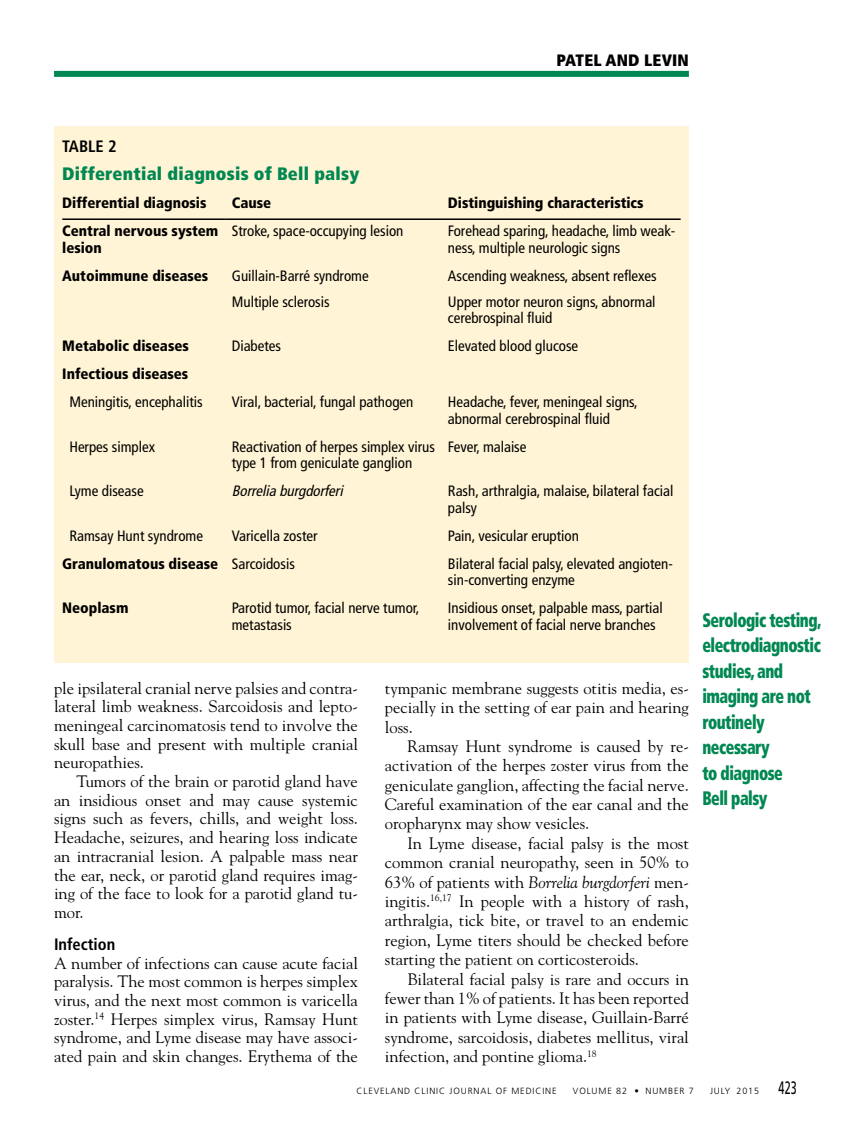
<style>
.page{position:relative;width:851px;height:1134px;background:#fff}
.page>*{position:absolute;margin:0;border:0;box-sizing:border-box;transform-origin:0 0}
.t1{font:900 condensed 19.5px/25.5px "Frutiger LT Std";letter-spacing:-.03em;color:#008752;scale:.8 1}
.t2{font:900 condensed 18px "Frutiger LT Std";letter-spacing:.015em;color:#008752}
.t3{font:16.5px/18.6px "Goudy Std";color:#000;text-align:justify}
.t4{font:700 condensed 16.5px "Frutiger LT Std";color:#000}
.t5{font:900 condensed 16.5px "Frutiger LT Std";letter-spacing:.01em;color:#000}
.t6{font:condensed 15px/16.5px "Frutiger LT Std";color:#000}
.t7{font:900 condensed 15px/16.5px "Frutiger LT Std";color:#000}
.t8{font:italic condensed 15px "Frutiger LT Std";color:#000}
.t9{font:300 9px "Frutiger LT Std";letter-spacing:.1em;color:#000}
.s1{font-weight:400}
.s2{font-style:italic}
.s3{font-weight:400;font-size:18px}
</style>
<div class="page">
<div style="left:54px;top:71px;width:634px;height:6px;background:#008752"></div>
<div style="left:54px;top:126px;width:634px;height:536px;background:#fff4d5"></div>
<hr style="left:62px;top:218px;width:164px;height:2px;background:#000">
<hr style="left:226px;top:218px;width:216px;height:2px;background:#000">
<hr style="left:442px;top:218px;width:238px;height:2px;background:#000">
<p class="t5" style="left:556px;top:51px;width:134px">PATEL AND LEVIN</p>
<p class="t4" style="left:62px;top:136px;width:56px">TABLE 2</p>
<p class="t2" style="left:62px;top:163px;width:299px">Differential diagnosis of Bell palsy</p>
<p class="t7" style="left:62px;top:195px;width:146px">Differential diagnosis</p>
<p class="t7" style="left:232px;top:195px;width:41px">Cause</p>
<p class="t7" style="left:448px;top:195px;width:197px">Distinguishing characteristics</p>
<p class="t7" style="left:62px;top:223px;width:158px">Central nervous system lesion</p>
<p class="t6" style="left:232px;top:223px;width:173px">Stroke, space-occupying lesion</p>
<p class="t6" style="left:448px;top:223px;width:229px">Forehead sparing, headache, limb weak&shy;ness, multiple neurologic signs</p>
<p class="t7" style="left:62px;top:268px;width:147px">Autoimmune diseases</p>
<p class="t6" style="left:232px;top:263px;width:138px;line-height:25.5px">Guillain-Barré syndrome<br>Multiple sclerosis</p>
<p class="t6" style="left:448px;top:263px;width:210px;line-height:25.5px">Ascending weakness, absent reflexes<br>Upper motor neuron signs, abnormal</p>
<p class="t6" style="left:448px;top:310px;width:106px">cerebrospinal fluid</p>
<p class="t7" style="left:62px;top:338px;width:128px">Metabolic diseases</p>
<p class="t6" style="left:232px;top:338px;width:51px">Diabetes</p>
<p class="t6" style="left:448px;top:338px;width:132px">Elevated blood glucose</p>
<p class="t7" style="left:62px;top:366px;width:127px">Infectious diseases</p>
<p class="t6" style="left:69px;top:394px;width:135px">Meningitis, encephalitis</p>
<p class="t6" style="left:232px;top:394px;width:183px">Viral, bacterial, fungal pathogen</p>
<p class="t6" style="left:448px;top:394px;width:191px">Headache, fever, meningeal signs, abnormal cerebrospinal fluid</p>
<p class="t6" style="left:69px;top:438px;width:87px">Herpes simplex</p>
<p class="t6" style="left:232px;top:438px;width:205px">Reactivation of herpes simplex virus type 1 from geniculate ganglion</p>
<p class="t6" style="left:448px;top:438px;width:80px">Fever, malaise</p>
<p class="t6" style="left:69px;top:483px;width:76px">Lyme disease</p>
<p class="t8" style="left:232px;top:482px;width:116px">Borreliaburgdorferi</p>
<p class="t6" style="left:448px;top:483px;width:227px">Rash, arthralgia, malaise, bilateral facial palsy</p>
<p class="t6" style="left:69px;top:527px;width:135px">Ramsay Hunt syndrome</p>
<p class="t6" style="left:232px;top:527px;width:87px">Varicella zoster</p>
<p class="t6" style="left:448px;top:527px;width:132px">Pain, vesicular eruption</p>
<p class="t7" style="left:62px;top:555px;width:234px">Granulomatous disease <span class="s1">Sarcoidosis</span></p>
<p class="t6" style="left:448px;top:556px;width:226px">Bilateral facial palsy, elevated angioten&shy;sin-converting enzyme</p>
<p class="t7" style="left:62px;top:600px;width:68px">Neoplasm</p>
<p class="t6" style="left:232px;top:600px;width:189px">Parotid tumor, facial nerve tumor, metastasis</p>
<p class="t6" style="left:448px;top:600px;width:216px">Insidious onset, palpable mass, partial involvement of facial nerve branches</p>
<p class="t3" style="left:54px;top:679px;width:305px">ple ipsilateral cranial nerve palsies and contra&shy;lateral limb weakness. Sarcoidosis and lepto&shy;meningeal carcinomatosis tend to involve the skull base and present with multiple cranial neuropathies.</p>
<p class="t3" style="left:54px;top:772px;width:305px;text-indent:23px">Tumors of the brain or parotid gland have an insidious onset and may cause systemic signs such as fevers, chills, and weight loss.<br>Headache, seizures, and hearing loss indicate an intracranial lesion. A palpable mass near the ear, neck, or parotid gland requires imag&shy;ing of the face to look for a parotid gland tu&shy;mor.</p>
<p class="t4" style="left:54px;top:935px;width:63px">Infection</p>
<p class="t3" style="left:54px;top:953px;width:305px">A number of infections can cause acute facial paralysis. The most common is herpes simplex virus, and the next most common is varicella zoster.<sup>14</sup> Herpes simplex virus, Ramsay Hunt syndrome, and Lyme disease may have associ&shy;ated pain and skin changes. Erythema of the</p>
<p class="t3" style="left:385px;top:678px;width:305px;line-height:19.4px">tympanic membrane suggests otitis media, es&shy;pecially in the setting of ear pain and hearing loss.</p>
<p class="t3" style="left:385px;top:736px;width:305px;line-height:19.4px;text-indent:23px">Ramsay Hunt syndrome is caused by re&shy;activation of the herpes zoster virus from the geniculate ganglion, affecting the facial nerve.<br>Careful examination of the ear canal and the oropharynx may show vesicles.</p>
<p class="t3" style="left:385px;top:833px;width:305px;line-height:19.4px;text-indent:23px">In Lyme disease, facial palsy is the most common cranial neuropathy, seen in 50% to 63% of patients with <span class="s2">Borrelia burgdorferi</span> men&shy;ingitis.<sup>16,17</sup> In people with a history of rash, arthralgia, tick bite, or travel to an endemic region, Lyme titers should be checked before starting the patient on corticosteroids.</p>
<p class="t3" style="left:385px;top:969px;width:305px;line-height:19.4px;text-indent:23px">Bilateral facial palsy is rare and occurs in fewer than 1% of patients. It has been reported in patients with Lyme disease, Guillain-Barré syndrome, sarcoidosis, diabetes mellitus, viral infection, and pontine glioma.<sup>18</sup></p>
<p class="t1" style="left:702px;top:607px;width:150px">Serologic testing, electrodiagnostic studies, and imaging are not routinely necessary<br>to diagnose<br>Bell palsy</p>
<p class="t9" style="left:356px;top:1085px;width:202px">CLEVELAND CLINIC JOURNAL OF MEDICINE</p>
<p class="t9" style="left:573px;top:1085px;width:122px">VOLUME 82 • NUMBER 7</p>
<p class="t9" style="left:710px;top:1085px;width:88px">JULY 2015 <span class="s3">423</span></p>
</div>
